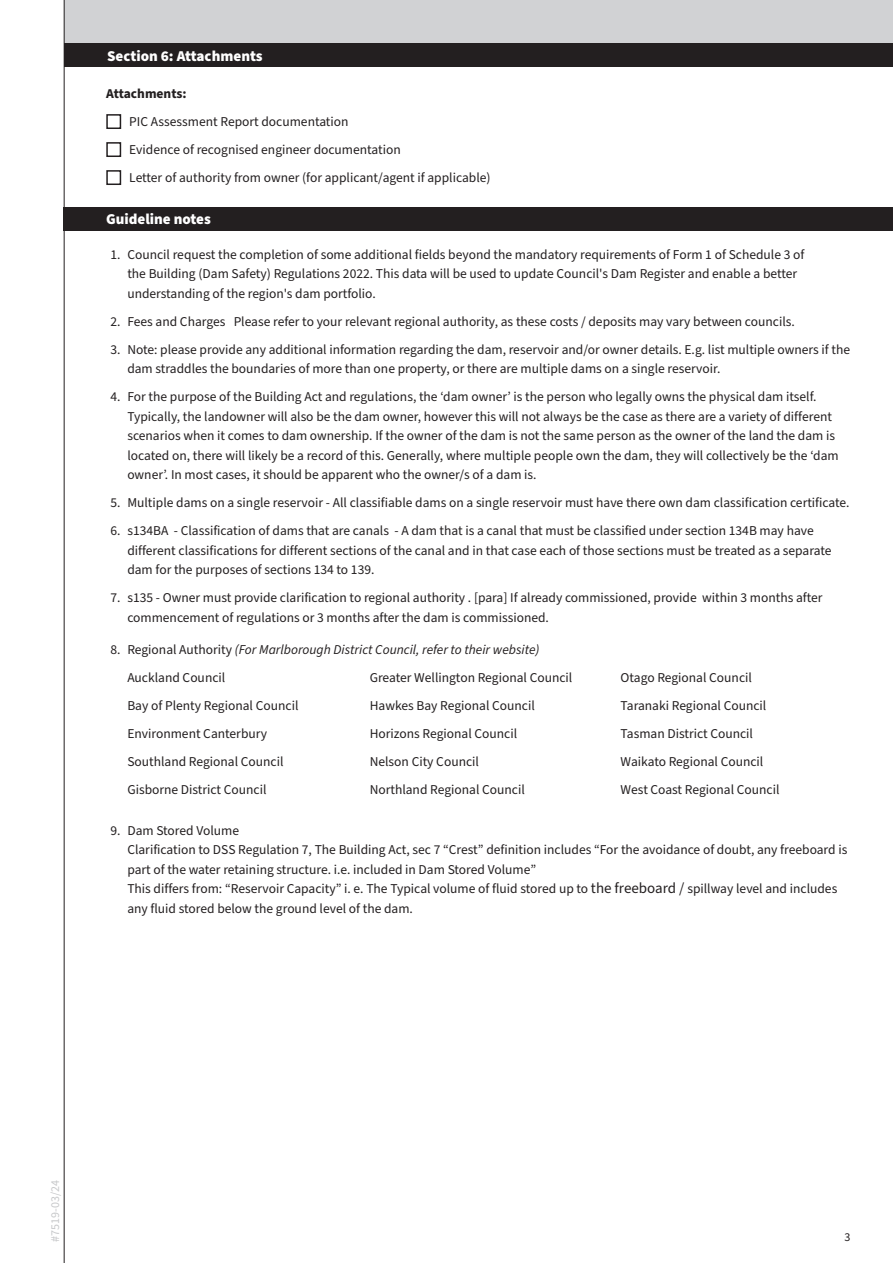
<style>
.page{position:relative;width:893px;height:1263px;background:#fff}
.page>*{position:absolute;margin:0;border:0;box-sizing:border-box;transform-origin:0 0}
.t1{font:900 15px "Source Sans Pro";color:#fff}
.t2{font:13.5px/28px "Source Sans Pro";color:#231f20}
.t3{font:700 13.5px "Source Sans Pro";color:#231f20}
.t4{font:12px "Source Sans Pro";color:#c7c8ca}
.t5{font:12px "Source Sans Pro";color:#231f20}
.s1{font-style:italic}
.s2{font-size:15px}
</style>
<div class="page">
<div style="left:64px;top:0;width:829px;height:44px;background:#d1d2d4"></div>
<hr style="left:64px;top:0;width:1px;height:1263px;background:#231f20">
<div style="left:106px;top:114px;width:15px;height:15px;border:2px solid #231f20"></div>
<div style="left:106px;top:142px;width:15px;height:15px;border:2px solid #231f20"></div>
<div style="left:106px;top:170px;width:15px;height:15px;border:2px solid #231f20"></div>
<div style="left:65px;top:44px;width:828px;height:23px;background:#231f20"></div>
<div style="left:64px;top:207px;width:829px;height:23px;background:#231f20"></div>
<p class="t1" style="left:107px;top:46px;width:157px">Section 6: Attachments</p>
<p class="t3" style="left:106px;top:84px;width:82px">Attachments:</p>
<p class="t2" style="left:129px;top:108px;width:363px">PIC Assessment Report documentation<br>Evidence of recognised engineer documentation<br>Letter of authority from owner (for applicant/agent if applicable)</p>
<p class="t1" style="left:106px;top:209px;width:106px">Guideline notes</p>
<p class="t2" style="left:127px;top:245px;width:679px;line-height:19.5px;text-indent:-17px">1. Council request the completion of some additional fields beyond the mandatory requirements of Form 1 of Schedule 3 of the Building (Dam Safety) Regulations 2022. This data will be used to update Council's Dam Register and enable a better understanding of the region's dam portfolio.</p>
<p class="t2" style="left:110px;top:308px;width:686px">2. Fees and Charges Please refer to your relevant regional authority, as these costs / deposits may vary between councils.</p>
<p class="t2" style="left:127px;top:340px;width:724px;line-height:19.5px;text-indent:-17px">3. Note: please provide any additional information regarding the dam, reservoir and/or owner details. E.g. list multiple owners if the dam straddles the boundaries of more than one property, or there are multiple dams on a single reservoir.</p>
<p class="t2" style="left:127px;top:387px;width:713px;line-height:19.5px;text-indent:-17px">4. For the purpose of the Building Act and regulations, the ‘dam owner’ is the person who legally owns the physical dam itself.<br>Typically, the landowner will also be the dam owner, however this will not always be the case as there are a variety of different scenarios when it comes to dam ownership. If the owner of the dam is not the same person as the owner of the land the dam is located on, there will likely be a record of this. Generally, where multiple people own the dam, they will collectively be the ‘dam owner’. In most cases, it should be apparent who the owner/s of a dam is.</p>
<p class="t2" style="left:110px;top:489px;width:741px">5. Multiple dams on a single reservoir - All classifiable dams on a single reservoir must have there own dam classification certificate.</p>
<p class="t2" style="left:127px;top:521px;width:706px;line-height:19.5px;text-indent:-17px">6. s134BA - Classification of dams that are canals - A dam that is a canal that must be classified under section 134B may have different classifications for different sections of the canal and in that case each of those sections must be treated as a separate dam for the purposes of sections 134 to 139.</p>
<p class="t2" style="left:127px;top:588px;width:697px;line-height:19.5px;text-indent:-17px">7. s135 - Owner must provide clarification to regional authority . [para] If already commissioned, provide within 3 months after commencement of regulations or 3 months after the dam is commissioned.</p>
<p class="t2" style="left:127px;top:636px;width:414px;text-indent:-17px">8. Regional Authority <span class="s1">(For Marlborough District Council, refer to their website)<br></span>Auckland Council<br>Bay of Plenty Regional Council<br>Environment Canterbury<br>Southland Regional Council<br>Gisborne District Council</p>
<p class="t2" style="left:370px;top:664px;width:204px">Greater Wellington Regional Council<br>Hawkes Bay Regional Council<br>Horizons Regional Council<br>Nelson City Council<br>Northland Regional Council</p>
<p class="t2" style="left:621px;top:664px;width:160px">Otago Regional Council<br>Taranaki Regional Council<br>Tasman District Council<br>Waikato Regional Council<br>West Coast Regional Council</p>
<p class="t2" style="left:127px;top:821px;width:721px;line-height:19.5px;text-indent:-17px">9. Dam Stored Volume<br>Clarification to DSS Regulation 7, The Building Act, sec 7 “Crest” definition includes “For the avoidance of doubt, any freeboard is part of the water retaining structure. i.e. included in Dam Stored Volume”<br>This differs from: “Reservoir Capacity” i. e. The Typical volume of fluid stored up to <span class="s2">the freeboard /</span> spillway level and includes any fluid stored below the ground level of the dam.</p>
<p class="t4" style="left:47px;top:1242px;width:63px;rotate:-90deg">#7519-03/24</p>
<p class="t5" style="left:844px;top:1229px;width:7px">3</p>
</div>
